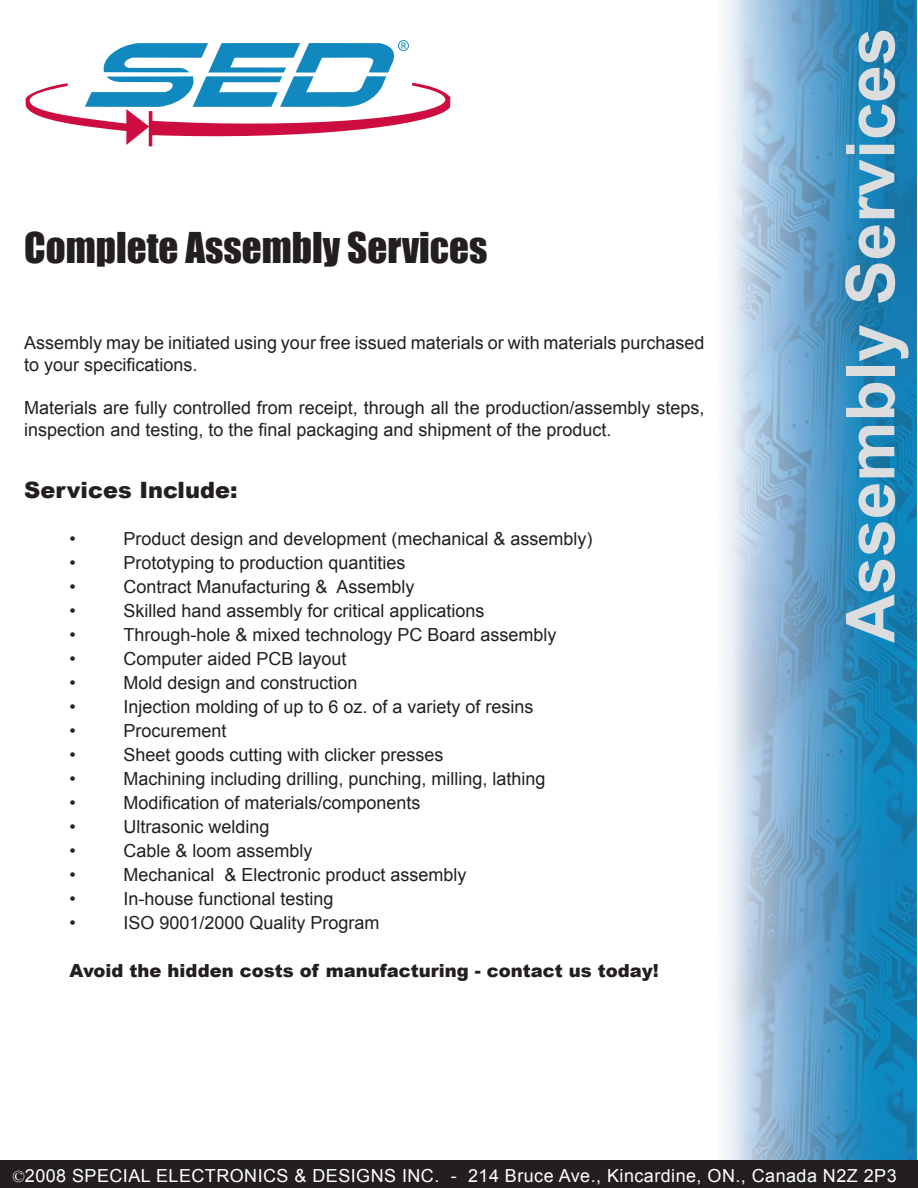
<style>
.page{position:relative;width:918px;height:1188px;background:#fff}
.page>*{position:absolute;margin:0;border:0;box-sizing:border-box;transform-origin:0 0}
.t1{font:700 67.5px "Arial";color:#dcdddf}
.t2{font:39px "Impact";color:#231f20}
.t3{font:900 22.5px "Arial";color:#231f20}
.t4{font:18px/21.6px "Arial";color:#231f20}
.t5{font:18px "Arial";letter-spacing:.025em;color:#fff}
.t6{font:900 18px "Arial";color:#231f20}
.s1{font-family:"Times New Roman";font-size:16.5px}
</style>
<div class="page">
<img style="left:701px;top:0;width:216px;height:1188px">
<div style="left:0;top:1160px;width:918px;height:27px;background:#231f20"></div>
<svg style="left:26px;top:40px;width:424px;height:106px"></svg>
<h2 class="t2" style="left:24px;top:217px;width:465px">Complete Assembly Services</h2>
<p class="t4" style="left:24px;top:333px;width:682px">Assembly may be initiated using your free issued materials or with materials purchased to your specifications.</p>
<p class="t4" style="left:24px;top:397px;width:682px">Materials are fully controlled from receipt, through all the production/assembly steps, inspection and testing, to the final packaging and shipment of the product.</p>
<p class="t3" style="left:24px;top:473px;width:215px">Services Include:</p>
<p class="t4" style="left:69px;top:528px;width:8px">•</p>
<p class="t4" style="left:123px;top:528px;width:471px">Product design and development (mechanical &amp; assembly)</p>
<p class="t4" style="left:69px;top:552px;width:8px">•</p>
<p class="t4" style="left:123px;top:552px;width:284px">Prototyping to production quantities</p>
<p class="t4" style="left:69px;top:576px;width:8px">•</p>
<p class="t4" style="left:123px;top:576px;width:293px">Contract Manufacturing &amp; Assembly</p>
<p class="t4" style="left:69px;top:600px;width:8px">•</p>
<p class="t4" style="left:123px;top:600px;width:363px">Skilled hand assembly for critical applications</p>
<p class="t4" style="left:69px;top:624px;width:8px">•</p>
<p class="t4" style="left:123px;top:624px;width:435px">Through-hole &amp; mixed technology PC Board assembly</p>
<p class="t4" style="left:69px;top:648px;width:8px">•</p>
<p class="t4" style="left:123px;top:648px;width:225px">Computer aided PCB layout</p>
<p class="t4" style="left:69px;top:672px;width:8px">•</p>
<p class="t4" style="left:123px;top:672px;width:236px">Mold design and construction</p>
<p class="t4" style="left:69px;top:696px;width:8px">•</p>
<p class="t4" style="left:123px;top:696px;width:412px">Injection molding of up to 6 oz. of a variety of resins</p>
<p class="t4" style="left:69px;top:720px;width:8px">•</p>
<p class="t4" style="left:123px;top:720px;width:105px">Procurement</p>
<p class="t4" style="left:69px;top:744px;width:8px">•</p>
<p class="t4" style="left:123px;top:744px;width:322px">Sheet goods cutting with clicker presses</p>
<p class="t4" style="left:69px;top:768px;width:8px">•</p>
<p class="t4" style="left:123px;top:768px;width:424px">Machining including drilling, punching, milling, lathing</p>
<p class="t4" style="left:69px;top:792px;width:8px">•</p>
<p class="t4" style="left:123px;top:792px;width:299px">Modification of materials/components</p>
<p class="t4" style="left:69px;top:816px;width:8px">•</p>
<p class="t4" style="left:123px;top:816px;width:148px">Ultrasonic welding</p>
<p class="t4" style="left:69px;top:840px;width:8px">•</p>
<p class="t4" style="left:123px;top:840px;width:191px">Cable &amp; loom assembly</p>
<p class="t4" style="left:69px;top:864px;width:8px">•</p>
<p class="t4" style="left:123px;top:864px;width:345px">Mechanical &amp; Electronic product assembly</p>
<p class="t4" style="left:69px;top:888px;width:8px">•</p>
<p class="t4" style="left:123px;top:888px;width:212px">In-house functional testing</p>
<p class="t4" style="left:69px;top:912px;width:8px">•</p>
<p class="t4" style="left:123px;top:912px;width:258px">ISO 9001/2000 Quality Program</p>
<p class="t6" style="left:69px;top:957px;width:591px">Avoid the hidden costs of manufacturing - contact us today!</p>
<h1 class="t1" style="left:826px;top:643px;width:617px;rotate:-90deg">Assembly Services</h1>
<p class="t5" style="left:12px;top:1164px;width:886px"><span class="s1">©</span>2008 SPECIAL ELECTRONICS &amp; DESIGNS INC. - 214 Bruce Ave., Kincardine, ON., Canada N2Z 2P3</p>
</div>
